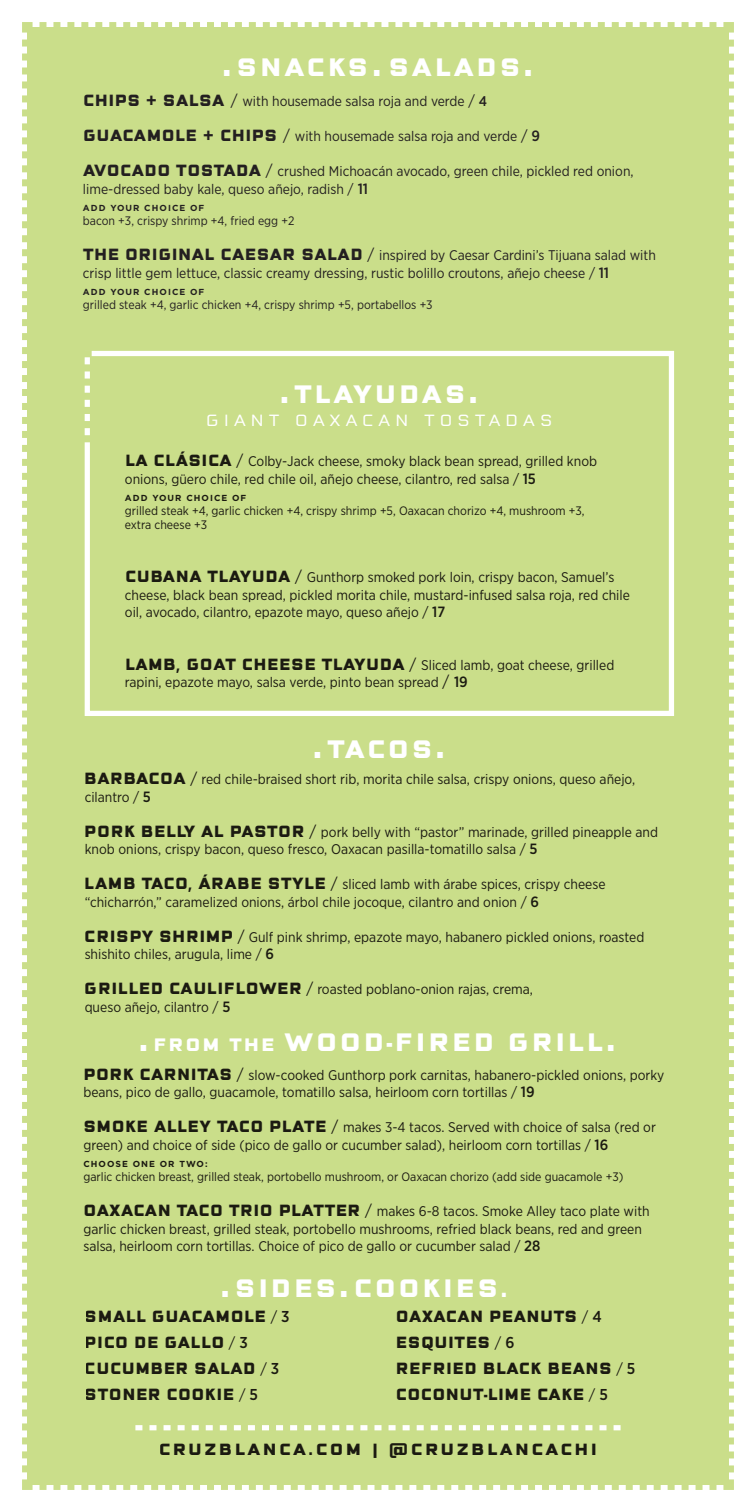
<style>
.page{position:relative;width:756px;height:1512px;background:#fff}
.page>*{position:absolute;margin:0;border:0;box-sizing:border-box;transform-origin:0 0}
.t1{font:800 24.5px "Cuatra";letter-spacing:.115em;color:#fff}
.t2{font:800 15.75px/26.2px "Cuatra";letter-spacing:.035em;color:#231f20;scale:.95 1}
.t3{font:800 15.75px "Cuatra";letter-spacing:.155em;color:#231f20}
.Bullets{font:15.75px "Cuatra";letter-spacing:.335em;color:#fff}
.Bullets-2{font:14px/17.5px "Gotham Narrow";color:#231f20}
.Bullets-3{font:12.25px/14px "Gotham Narrow";color:#231f20}
.Bullets-4{font:700 8.75px "Gotham";letter-spacing:.12em;color:#231f20}
.s1{font-size:35px}
.s2{font-family:"Cuatra";font-weight:800;font-size:15.75px}
.s3{font-size:15.75px}
.s4{font-size:14.88px}
.s5{font-weight:500}
.s6{font-weight:500;font-size:14.88px}
.s7{font-size:17.5px}
.s8{font-family:"Gotham Narrow";font-weight:400;font-size:14.88px}
.s9{font-family:"Gotham Narrow";font-weight:500}
</style>
<div class="page">
<div style="left:22px;top:22px;width:712px;height:1468px;background:#cade8a"></div>
<div style="left:85px;top:351px;width:589px;height:365px;border:5px solid #fff"></div>
<svg style="left:83px;top:294px;width:9px;height:148px"></svg>
<svg style="left:135px;top:1425px;width:486px;height:5px"></svg>
<p class="t1" style="left:222px;top:52px;width:314px"><span class="s1">.</span>SNACKS<span class="s1">.</span>SALADS<span class="s1">.</span></p>
<p class="Bullets-2" style="left:83px;top:92px;width:406px"><span class="s2">CHIPS + SALSA</span> <span class="s3">/</span> with housemade salsa roja and verde <span class="s4">/</span> <span class="s5">4</span></p>
<p class="Bullets-2" style="left:83px;top:127px;width:458px"><span class="s2">GUACAMOLE + CHIPS</span> <span class="s3">/</span> with housemade salsa roja and verde <span class="s4">/</span> <span class="s6">9</span></p>
<p class="Bullets-2" style="left:83px;top:162px;width:552px"><span class="s2">AVOCADO TOSTADA</span> <span class="s3">/</span> crushed Michoacán avocado, green chile, pickled red onion, lime-dressed baby kale, queso añejo, radish / <span class="s6">11</span></p>
<p class="Bullets-4" style="left:83px;top:202px;width:123px">ADD YOUR CHOICE OF</p>
<p class="Bullets-3" style="left:83px;top:213px;width:213px">bacon +3, crispy shrimp +4, fried egg +2</p>
<p class="Bullets-2" style="left:83px;top:246px;width:575px"><span class="s2">THE ORIGINAL CAESAR SALAD</span> <span class="s3">/</span> inspired by Caesar Cardini’s Tijuana salad with crisp little gem lettuce, classic creamy dressing, rustic bolillo croutons, añejo cheese / <span class="s6">11</span></p>
<p class="Bullets-4" style="left:83px;top:286px;width:123px">ADD YOUR CHOICE OF</p>
<p class="Bullets-3" style="left:83px;top:297px;width:351px">grilled steak +4, garlic chicken +4, crispy shrimp +5, portabellos +3</p>
<p class="t1" style="left:279px;top:379px;width:201px"><span class="s1">.</span>TLAYUDAS<span class="s1">.</span></p>
<p class="Bullets" style="left:206px;top:411px;width:348px">GIANT OAXACAN TOSTADAS</p>
<p class="Bullets-2" style="left:125px;top:452px;width:474px"><span class="s2">LA CLÁSICA</span> <span class="s3">/</span> Colby-Jack cheese, smoky black bean spread, grilled knob onions, güero chile, red chile oil, añejo cheese, cilantro, red salsa / <span class="s6">15</span></p>
<p class="Bullets-4" style="left:125px;top:493px;width:123px">ADD YOUR CHOICE OF</p>
<p class="Bullets-3" style="left:125px;top:504px;width:461px">grilled steak +4, garlic chicken +4, crispy shrimp +5, Oaxacan chorizo +4, mushroom +3, extra cheese +3</p>
<p class="Bullets-2" style="left:125px;top:568px;width:506px"><span class="s2">CUBANA TLAYUDA</span> <span class="s3">/</span> Gunthorp smoked pork loin, crispy bacon, Samuel’s cheese, black bean spread, pickled morita chile, mustard-infused salsa roja, red chile oil, avocado, cilantro, epazote mayo, queso añejo / <span class="s6">17</span></p>
<p class="Bullets-2" style="left:125px;top:656px;width:491px"><span class="s2">LAMB, GOAT CHEESE TLAYUDA</span> <span class="s3">/</span> Sliced lamb, goat cheese, grilled rapini, epazote mayo, salsa verde, pinto bean spread <span class="s3">/</span> <span class="s6">19</span></p>
<p class="t1" style="left:312px;top:734px;width:135px"><span class="s1">.</span>TACOS<span class="s1">.</span></p>
<p class="Bullets-2" style="left:85px;top:770px;width:552px"><span class="s2">BARBACOA</span> <span class="s3">/</span> red chile-braised short rib, morita chile salsa, crispy onions, queso añejo, cilantro / <span class="s6">5</span></p>
<p class="Bullets-2" style="left:85px;top:823px;width:575px"><span class="s2">PORK BELLY AL PASTOR</span> <span class="s3">/</span> pork belly with “pastor” marinade, grilled pineapple and knob onions, crispy bacon, queso fresco, Oaxacan pasilla-tomatillo salsa / <span class="s6">5</span></p>
<p class="Bullets-2" style="left:85px;top:875px;width:522px"><span class="s2">LAMB TACO, ÁRABE STYLE</span> <span class="s3">/</span> sliced lamb with árabe spices, crispy cheese “chicharrón,” caramelized onions, árbol chile jocoque, cilantro and onion / <span class="s6">6</span></p>
<p class="Bullets-2" style="left:85px;top:928px;width:561px"><span class="s2">CRISPY SHRIMP</span> <span class="s3">/</span> Gulf pink shrimp, epazote mayo, habanero pickled onions, roasted shishito chiles, arugula, lime / <span class="s6">6</span></p>
<p class="Bullets-2" style="left:85px;top:980px;width:450px"><span class="s2">GRILLED CAULIFLOWER</span> <span class="s3">/</span> roasted poblano-onion rajas, crema, queso añejo, cilantro / <span class="s6">5</span></p>
<p class="t1" style="left:139px;top:1028px;width:480px"><span class="s1">.</span><span class="s7">FROM THE</span> WOOD-FIRED GRILL<span class="s1">.</span></p>
<p class="Bullets-2" style="left:83px;top:1066px;width:582px"><span class="s2">PORK CARNITAS</span> <span class="s3">/</span> slow-cooked Gunthorp pork carnitas, habanero-pickled onions, porky beans, pico de gallo, guacamole, tomatillo salsa, heirloom corn tortillas / <span class="s6">19</span></p>
<p class="Bullets-2" style="left:83px;top:1118px;width:574px"><span class="s2">SMOKE ALLEY TACO PLATE</span> <span class="s3">/</span> makes 3-4 tacos. Served with choice of salsa (red or green) and choice of side (pico de gallo or cucumber salad), heirloom corn tortillas / <span class="s6">16</span></p>
<p class="Bullets-4" style="left:83px;top:1158px;width:126px">CHOOSE ONE OR TWO:</p>
<p class="Bullets-3" style="left:83px;top:1170px;width:542px">garlic chicken breast, grilled steak, portobello mushroom, or Oaxacan chorizo (add side guacamole +3)</p>
<p class="Bullets-2" style="left:83px;top:1202px;width:568px"><span class="s2">OAXACAN TACO TRIO PLATTER</span> <span class="s3">/</span> makes 6-8 tacos. Smoke Alley taco plate with garlic chicken breast, grilled steak, portobello mushrooms, refried black beans, red and green salsa, heirloom corn tortillas. Choice of pico de gallo or cucumber salad / <span class="s6">28</span></p>
<p class="t1" style="left:220px;top:1273px;width:290px"><span class="s1">.</span>SIDES<span class="s1">.</span>COOKIES.</p>
<p class="t2" style="left:85px;top:1303px;width:217px">SMALL GUACAMOLE <span class="s8">/</span> <span class="s9">3<br></span>PICO DE GALLO <span class="s8">/</span> <span class="s9">3<br></span>CUCUMBER SALAD <span class="s8">/</span> <span class="s9">3<br></span>STONER COOKIE <span class="s8">/</span> <span class="s9">5</span></p>
<p class="t2" style="left:396px;top:1303px;width:254px">OAXACAN PEANUTS <span class="s8">/</span> <span class="s9">4<br></span>ESQUITES <span class="s8">/</span> <span class="s9">6<br></span>REFRIED BLACK BEANS <span class="s8">/</span> <span class="s9">5<br></span>COCONUT-LIME CAKE <span class="s8">/</span> <span class="s9">5</span></p>
<p class="t3" style="left:159px;top:1440px;width:440px">CRUZBLANCA.COM | @CRUZBLANCACHI</p>
</div>
